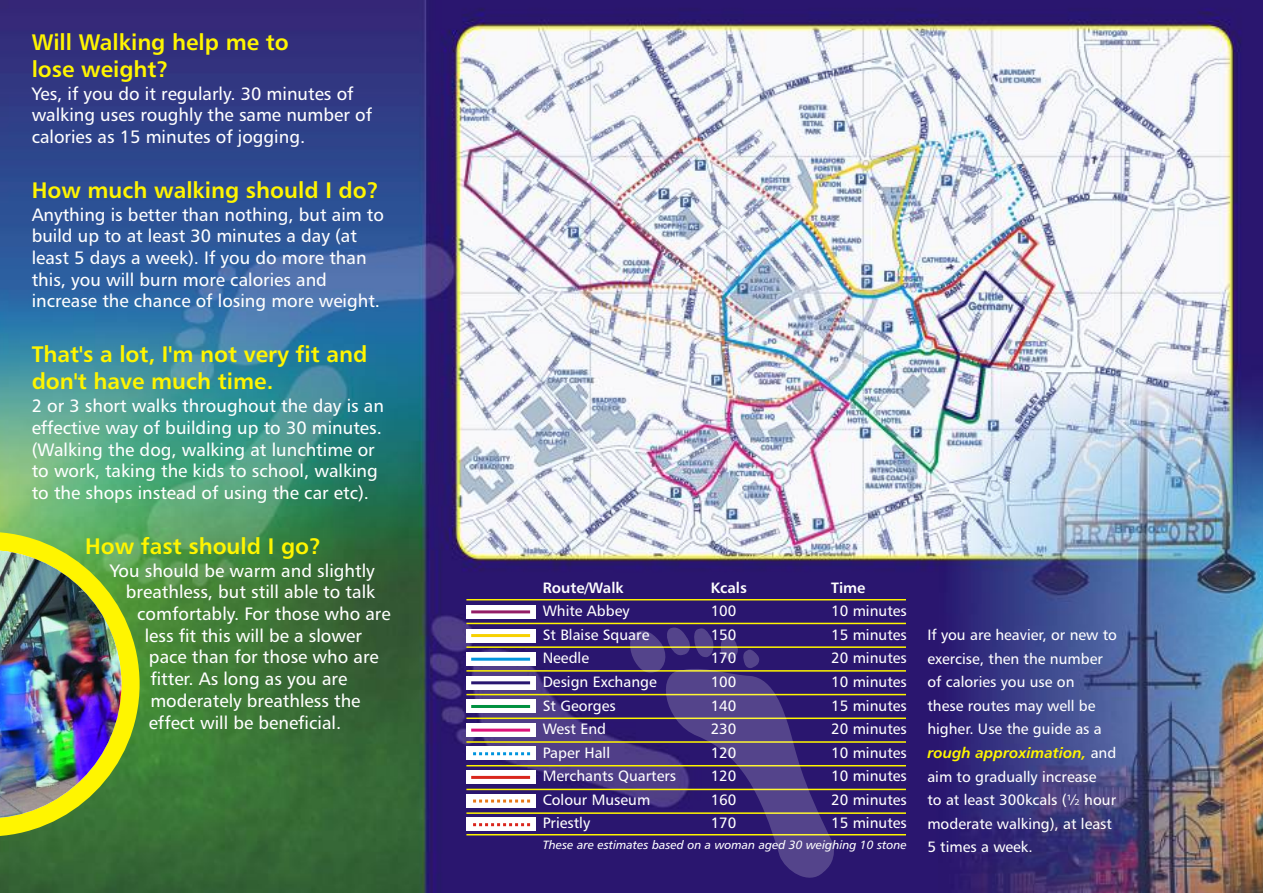
<style>
.page{position:relative;width:1263px;height:893px;background:#fff}
.page>*{position:absolute;margin:0;border:0;box-sizing:border-box;transform-origin:0 0}
.t1{font:22.5px/27.3px "Humanist 777 BT Roman B,Bold";color:#fff500}
.t2{font:18px/21.8px "Humanist 777 BT Roman B";color:#fff}
.t3{font:15px/23.5px "Humanist 777 BT Roman B";color:#fff}
.t4{font:italic 15px "Humanist 777 BT Roman B,Bold";color:#fff500}
.t5{font:15px "Humanist 777 BT Roman B,Bold";color:#fff}
.t6{font:12px "Humanist 777 BT Roman B,Italic";color:#fff}
.s1{font-family:"Humanist 777 BT Roman B";font-style:normal;color:#fff}
</style>
<div class="page">
<img style="left:0;top:0;width:1263px;height:893px">
<hr style="left:466px;top:599px;width:440px;height:1px;background:#fff500">
<hr style="left:466px;top:623px;width:440px;height:1px;background:#fff500">
<hr style="left:466px;top:646px;width:440px;height:2px;background:#fff500">
<hr style="left:466px;top:670px;width:440px;height:2px;background:#fff500">
<hr style="left:466px;top:694px;width:440px;height:1px;background:#fff500">
<hr style="left:466px;top:717px;width:440px;height:2px;background:#fff500">
<hr style="left:466px;top:741px;width:440px;height:2px;background:#fff500">
<hr style="left:466px;top:765px;width:440px;height:1px;background:#fff500">
<hr style="left:466px;top:789px;width:440px;height:1px;background:#fff500">
<hr style="left:466px;top:812px;width:440px;height:2px;background:#fff500">
<hr style="left:466px;top:834px;width:440px;height:1px;background:#fff500">
<svg style="left:0;top:532px;width:140px;height:304px;background:#84af2f"></svg>
<img style="left:0;top:550px;width:121px;height:268px">
<svg style="left:628px;top:626px;width:207px;height:260px;background:#433173"></svg>
<div style="left:466px;top:605px;width:70px;height:14px;background:#fff"></div>
<div style="left:466px;top:629px;width:70px;height:13px;background:#fff"></div>
<div style="left:466px;top:652px;width:70px;height:14px;background:#fff"></div>
<div style="left:466px;top:676px;width:70px;height:14px;background:#fff"></div>
<div style="left:466px;top:699px;width:70px;height:14px;background:#fff"></div>
<div style="left:466px;top:723px;width:70px;height:14px;background:#fff"></div>
<div style="left:466px;top:746px;width:70px;height:14px;background:#fff"></div>
<div style="left:466px;top:770px;width:70px;height:14px;background:#fff"></div>
<div style="left:466px;top:794px;width:70px;height:13px;background:#fff"></div>
<div style="left:466px;top:817px;width:70px;height:14px;background:#fff"></div>
<hr style="left:471px;top:610px;width:59px;height:3px;background:#941c66">
<svg style="left:473px;top:823px;width:57px;height:3px"></svg>
<hr style="left:471px;top:634px;width:59px;height:3px;background:#f7d100">
<hr style="left:471px;top:658px;width:59px;height:3px;background:#0094de">
<hr style="left:471px;top:681px;width:59px;height:3px;background:#291770">
<hr style="left:471px;top:705px;width:59px;height:3px;background:#009140">
<hr style="left:471px;top:729px;width:59px;height:3px;background:#de127a">
<svg style="left:473px;top:752px;width:57px;height:3px"></svg>
<hr style="left:471px;top:776px;width:59px;height:3px;background:#d9261c">
<svg style="left:473px;top:799px;width:57px;height:3px"></svg>
<p class="t1" style="left:32px;top:30px;width:259px">Will Walking help me to lose weight?</p>
<p class="t2" style="left:32px;top:84px;width:342px">Yes, if you do it regularly. 30 minutes of walking uses roughly the same number of calories as 15 minutes of jogging.</p>
<p class="t1" style="left:32px;top:178px;width:349px">How much walking should I do?</p>
<p class="t2" style="left:32px;top:205px;width:354px">Anything is better than nothing, but aim to build up to at least 30 minutes a day (at least 5 days a week). If you do more than this, you will burn more calories and increase the chance of losing more weight.</p>
<p class="t1" style="left:32px;top:343px;width:337px">That's a lot, I'm not very fit and don't have much time.</p>
<p class="t2" style="left:32px;top:397px;width:354px">2 or 3 short walks throughout the day is an effective way of building up to 30 minutes. (Walking the dog, walking at lunchtime or to work, taking the kids to school, walking to the shops instead of using the car etc).</p>
<p class="t1" style="left:85px;top:534px;width:238px">How fast should I go?</p>
<p class="t2" style="left:110px;top:561px;width:266px">You should be warm and slightly</p>
<p class="t2" style="left:126px;top:583px;width:251px">breathless, but still able to talk</p>
<p class="t2" style="left:137px;top:604px;width:255px">comfortably. For those who are</p>
<p class="t2" style="left:145px;top:626px;width:219px">less fit this will be a slower</p>
<p class="t2" style="left:149px;top:648px;width:231px">pace than for those who are</p>
<p class="t2" style="left:150px;top:670px;width:198px">fitter. As long as you are</p>
<p class="t2" style="left:150px;top:691px;width:212px">moderately breathless the</p>
<p class="t2" style="left:149px;top:713px;width:194px">effect will be beneficial.</p>
<p class="t5" style="left:543px;top:581px;width:83px">Route/Walk</p>
<p class="t3" style="left:543px;top:601px;width:135px">White Abbey<br>St Blaise Square<br>Needle<br>Design Exchange<br>St Georges<br>West End<br>Paper Hall<br>Merchants Quarters<br>Colour Museum<br>Priestly</p>
<p class="t5" style="left:711px;top:581px;width:38px">Kcals</p>
<p class="t3" style="left:711px;top:601px;width:27px;text-align:justify">100<br>150<br>170<br>100<br>140<br>230<br>120<br>120<br>160<br>170</p>
<p class="t5" style="left:831px;top:581px;width:36px">Time</p>
<p class="t3" style="left:831px;top:601px;width:77px;text-align:justify">10 minutes 15 minutes 20 minutes 10 minutes 15 minutes 20 minutes 10 minutes 10 minutes 20 minutes 15 minutes</p>
<p class="t6" style="left:543px;top:840px;width:366px">These are estimates based on a woman aged 30 weighing 10 stone</p>
<p class="t3" style="left:927px;top:625px;width:191px">If you are heavier, or new to exercise, then the number of calories you use on<br>these routes may well be higher. Use the guide as a</p>
<p class="t4" style="left:927px;top:747px;width:190px">rough approximation, <span class="s1">and</span></p>
<p class="t3" style="left:927px;top:766px;width:190px">aim to gradually increase<br>to at least 300kcals (½ hour moderate walking), at least<br>5 times a week.</p>
</div>
